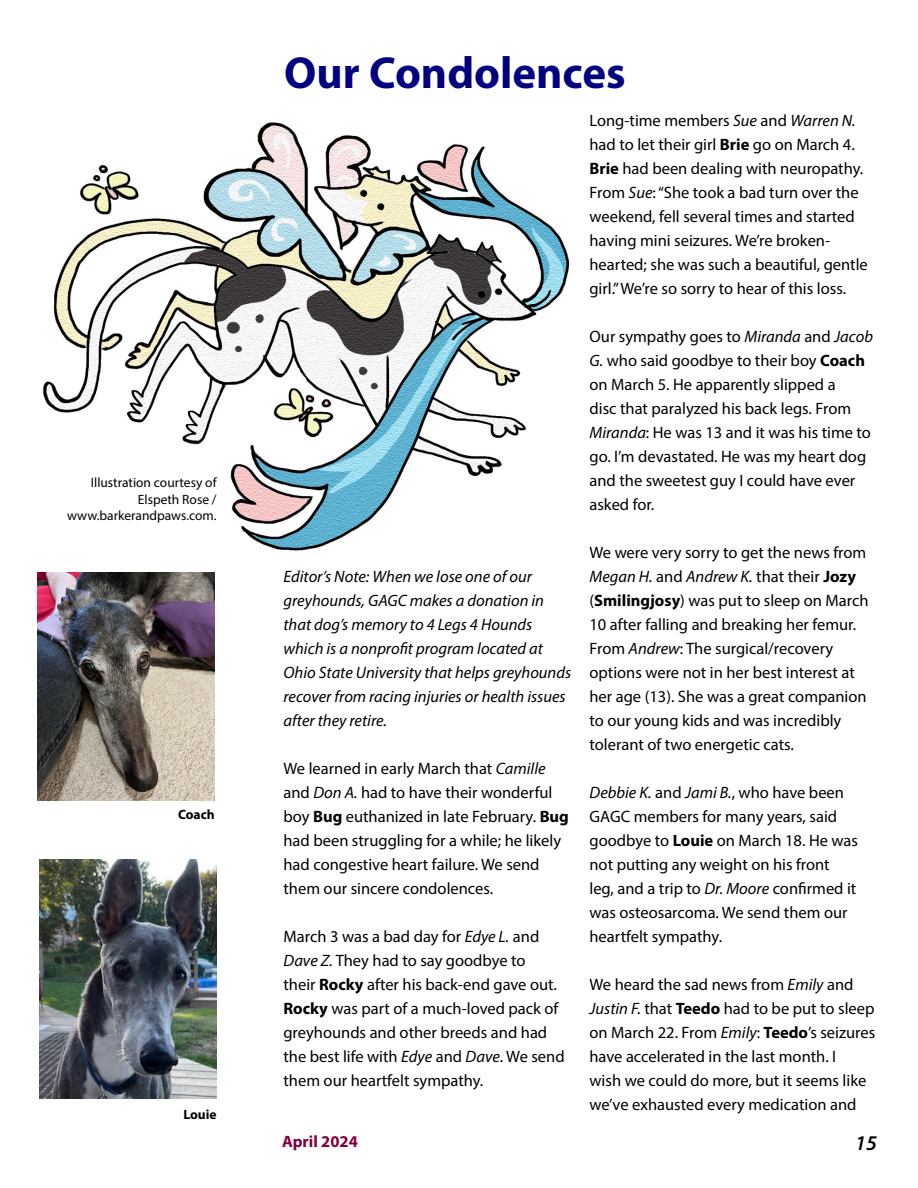
<style>
.page{position:relative;width:918px;height:1188px;background:#fff}
.page>*{position:absolute;margin:0;border:0;box-sizing:border-box;transform-origin:0 0}
.H1__NNN_Headlines{font:700 45px "Myriad Pro";color:#010080}
.t1{font:italic 600 21px "Myriad Pro";color:#000}
.t2{font:16.5px/24px "Myriad Pro";color:#000}
.Body_copy_grafs{font:italic 16.5px/24px "Myriad Pro";color:#000}
.t3{font:700 16.5px "Myriad Pro";color:#810041}
.t4{font:13.5px/16.5px "Myriad Pro";color:#000;text-align:right}
.t5{font:700 13.5px "Myriad Pro";color:#000}
.s1{font-style:italic}
.s2{font-weight:700}
</style>
<div class="page">
<img style="left:43px;top:122px;width:527px;height:429px">
<img style="left:40px;top:860px;width:177px;height:239px">
<img style="left:38px;top:572px;width:177px;height:229px">
<p class="t4" style="left:67px;top:474px;width:151px">Illustration courtesy of<br>Elspeth Rose / www.barkerandpaws.com.</p>
<p class="t5" style="left:178px;top:805px;width:38px">Coach</p>
<p class="t5" style="left:183px;top:1105px;width:35px">Louie</p>
<p class="H1__NNN_Headlines" style="left:284px;top:43px;width:343px">Our Condolences</p>
<p class="Body_copy_grafs" style="left:284px;top:564px;width:289px">Editor’s Note: When we lose one of our greyhounds, GAGC makes a donation in that dog’s memory to 4 Legs 4 Hounds which is a nonprofit program located at Ohio State University that helps greyhounds recover from racing injuries or health issues after they retire.</p>
<p class="t2" style="left:284px;top:756px;width:287px">We learned in early March that <span class="s1">Camille </span>and <span class="s1">Don A.</span> had to have their wonderful boy <span class="s2">Bug</span> euthanized in late February. <span class="s2">Bug </span>had been struggling for a while; he likely had congestive heart failure. We send them our sincere condolences.</p>
<p class="t2" style="left:284px;top:924px;width:283px">March 3 was a bad day for <span class="s1">Edye L.</span> and <span class="s1">Dave Z.</span> They had to say goodbye to<br>their <span class="s2">Rocky</span> after his back-end gave out.<br><span class="s2">Rocky</span> was part of a much-loved pack of greyhounds and other breeds and had the best life with <span class="s1">Edye</span> and <span class="s1">Dave</span>. We send them our heartfelt sympathy.</p>
<p class="t2" style="left:590px;top:108px;width:280px">Long-time members <span class="s1">Sue</span> and <span class="s1">Warren N. </span>had to let their girl <span class="s2">Brie</span> go on March 4.<br><span class="s2">Brie</span> had been dealing with neuropathy.<br>From <span class="s1">Sue</span>: “She took a bad turn over the weekend, fell several times and started having mini seizures. We’re broken&shy;hearted; she was such a beautiful, gentle girl.” We’re so sorry to hear of this loss.</p>
<p class="t2" style="left:590px;top:324px;width:285px">Our sympathy goes to <span class="s1">Miranda</span> and <span class="s1">Jacob G.</span> who said goodbye to their boy <span class="s2">Coach </span>on March 5. He apparently slipped a<br>disc that paralyzed his back legs. From <span class="s1">Miranda</span>: He was 13 and it was his time to go. I’m devastated. He was my heart dog and the sweetest guy I could have ever asked for.</p>
<p class="t2" style="left:590px;top:540px;width:281px">We were very sorry to get the news from <span class="s1">Megan H.</span> and <span class="s1">Andrew K.</span> that their <span class="s2">Jozy </span>(<span class="s2">Smilingjosy</span>) was put to sleep on March 10 after falling and breaking her femur.<br>From <span class="s1">Andrew</span>: The surgical/recovery options were not in her best interest at her age (13). She was a great companion to our young kids and was incredibly tolerant of two energetic cats.</p>
<p class="t2" style="left:590px;top:780px;width:270px"><span class="s1">Debbie K.</span> and <span class="s1">Jami B.</span>, who have been<br>GAGC members for many years, said goodbye to <span class="s2">Louie</span> on March 18. He was not putting any weight on his front leg, and a trip to <span class="s1">Dr. Moore</span> confirmed it was osteosarcoma. We send them our heartfelt sympathy.</p>
<p class="t2" style="left:590px;top:972px;width:287px">We heard the sad news from <span class="s1">Emily</span> and <span class="s1">Justin F.</span> that <span class="s2">Teedo</span> had to be put to sleep on March 22. From <span class="s1">Emily</span>: <span class="s2">Teedo</span>’s seizures have accelerated in the last month. I<br>wish we could do more, but it seems like we’ve exhausted every medication and</p>
<p class="t3" style="left:282px;top:1130px;width:77px">April 2024</p>
<p class="t1" style="left:855px;top:1129px;width:23px">15</p>
</div>
